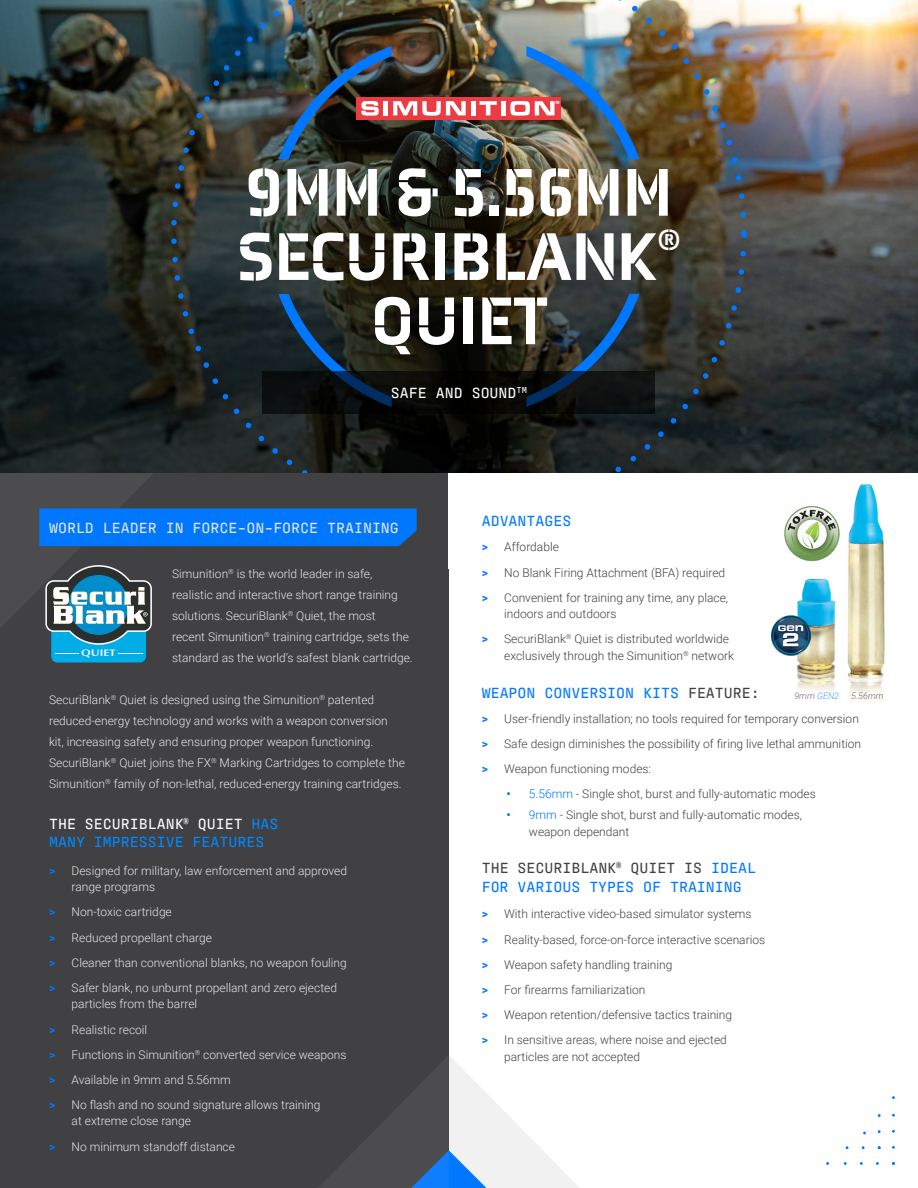
<style>
.page{position:relative;width:918px;height:1188px;background:#fff}
.page>*{position:absolute;margin:0;border:0;box-sizing:border-box;transform-origin:0 0}
.t1{font:900 69px/64.2px "Axia Stencil";color:#fff;text-align:center}
.t2{font:500 15px/19.5px "Antarctican Mono";color:#07f}
.t3{font:500 15px/18px "Antarctican Mono";color:#008aff}
.t4{font:500 15px "Antarctican Mono";color:#e6e7e8}
.t5{font:500 15px "Antarctican Mono";color:#fff}
.t6{font:300 12px/21px "Roboto";color:#e6e7e8}
.t7{font:300 12px/25.2px "Roboto";color:#414042}
.t8{font:italic 300 9px "Roboto";color:#4da0ff}
.t9{font:italic 300 9px "Roboto";color:#6d6e71}
.t10{font:4.5px "Microgramma D Bold Exte";color:#fff}
.s1{color:#fff}
.s2{font-weight:700;color:#07f}
.s3{color:#414042}
.s4{color:#6d6e71}
.s5{color:#07f}
</style>
<div class="page">
<img style="left:0;top:0;width:918px;height:473px">
<img style="left:171px;top:0;width:576px;height:473px">
<div style="left:0;top:473px;width:449px;height:715px;background:#414042"></div>
<svg style="left:319px;top:1056px;width:260px;height:132px"></svg>
<svg style="left:263px;top:372px;width:392px;height:42px;background:#090d0f"></svg>
<div style="left:51px;top:616px;width:95px;height:47px;background:#00ade7;border-radius:6px"></div>
<svg style="left:0;top:474px;width:417px;height:184px"></svg>
<img style="left:797px;top:578px;width:39px;height:114px">
<img style="left:847px;top:484px;width:38px;height:214px">
<img style="left:784px;top:506px;width:56px;height:56px">
<img style="left:771px;top:616px;width:40px;height:41px">
<div style="left:357px;top:97px;width:204px;height:22px;background:#ec3b42"></div>
<img style="left:278px;top:46px;width:188px;height:113px">
<hr style="left:471px;top:101px;width:4px;height:14px;background:#fff">
<svg style="left:480px;top:101px;width:17px;height:14px"></svg>
<hr style="left:501px;top:101px;width:4px;height:14px;background:#fff">
<img style="left:510px;top:46px;width:130px;height:113px">
<p class="t10" style="left:555px;top:100px;width:6px">®</p>
<h1 class="t1" style="left:236px;top:159px;width:447px">9MM &amp; 5.56MM<br>SECURIBLANK<sup>®<br></sup>QUIET</h1>
<p class="t5" style="left:391px;top:381px;width:138px">SAFE AND SOUND<sup>TM</sup></p>
<p class="t4" style="left:49px;top:517px;width:351px">WORLD LEADER IN FORCE-ON-FORCE TRAINING</p>
<p class="t6" style="left:172px;top:562px;width:242px">Simunition<sup>®</sup> is the world leader in safe, realistic and interactive short range training solutions. SecuriBlank<sup>®</sup> Quiet, the most<br>recent Simunition<sup>®</sup> training cartridge, sets the standard as the world’s safest blank cartridge.</p>
<p class="t6" style="left:49px;top:688px;width:357px">SecuriBlank<sup>®</sup> Quiet is designed using the Simunition<sup>®</sup> patented reduced-energy technology and works with a weapon conversion kit, increasing safety and ensuring proper weapon functioning.<br>SecuriBlank<sup>®</sup> Quiet joins the FX<sup>®</sup> Marking Cartridges to complete the Simunition<sup>®</sup> family of non-lethal, reduced-energy training cartridges.</p>
<p class="t3" style="left:49px;top:814px;width:231px"><span class="s1">THE SECURIBLANK</span><sup>®</sup> <span class="s1">QUIET</span> HAS<br>MANY IMPRESSIVE FEATURES</p>
<p class="t6" style="left:72px;top:862px;width:277px;line-height:16.5px;text-indent:-22px"><span class="s2">&gt;</span> Designed for military, law enforcement and approved range programs</p>
<p class="t6" style="left:49px;top:899px;width:299px;line-height:25.2px"><span class="s2">&gt;</span> Non-toxic cartridge<br><span class="s2">&gt;</span> Reduced propellant charge<br><span class="s2">&gt;</span> Cleaner than conventional blanks, no weapon fouling <span class="s2">&gt;</span> Safer blank, no unburnt propellant and zero ejected</p>
<p class="t6" style="left:49px;top:991px;width:299px;line-height:25.2px;text-indent:22px">particles from the barrel<br><span class="s2">&gt;</span> Realistic recoil<br><span class="s2">&gt;</span> Functions in Simunition<sup>®</sup> converted service weapons <span class="s2">&gt;</span> Available in 9mm and 5.56mm<br><span class="s2">&gt;</span> No flash and no sound signature allows training</p>
<p class="t6" style="left:49px;top:1108px;width:187px;line-height:25.2px;text-indent:22px">at extreme close range<br><span class="s2">&gt;</span> No minimum standoff distance</p>
<p class="t2" style="left:482px;top:510px;width:91px">ADVANTAGES</p>
<p class="t7" style="left:482px;top:534px;width:248px"><span class="s2">&gt;</span> Affordable<br><span class="s2">&gt;</span> No Blank Firing Attachment (BFA) required <span class="s2">&gt;</span> Convenient for training any time, any place,</p>
<p class="t7" style="left:482px;top:601px;width:249px;text-indent:22px">indoors and outdoors<br><span class="s2">&gt;</span> SecuriBlank<sup>®</sup> Quiet is distributed worldwide</p>
<p class="t7" style="left:504px;top:643px;width:231px">exclusively through the Simunition<sup>®</sup> network</p>
<p class="t2" style="left:482px;top:681px;width:280px">WEAPON CONVERSION KITS <span class="s3">FEATURE:</span></p>
<p class="t8" style="left:794px;top:690px;width:46px"><span class="s4">9mm</span> GEN2</p>
<p class="t9" style="left:851px;top:690px;width:34px">5.56mm</p>
<p class="t7" style="left:482px;top:706px;width:381px"><span class="s2">&gt;</span> User-friendly installation; no tools required for temporary conversion <span class="s2">&gt;</span> Safe design diminishes the possibility of firing live lethal ammunition <span class="s2">&gt;</span> Weapon functioning modes:</p>
<p class="t7" style="left:506px;top:781px;width:311px"><span class="s2">•</span> <span class="s5">5.56mm</span> - Single shot, burst and fully-automatic modes</p>
<p class="t7" style="left:529px;top:806px;width:275px;line-height:16.5px;text-indent:-23px"><span class="s2">•</span> <span class="s5">9mm</span> - Single shot, burst and fully-automatic modes, weapon dependant</p>
<p class="t2" style="left:482px;top:857px;width:276px"><span class="s3">THE SECURIBLANK</span><sup>®</sup> <span class="s3">QUIET IS</span> IDEAL<br>FOR VARIOUS TYPES OF TRAINING</p>
<p class="t7" style="left:482px;top:901px;width:285px"><span class="s2">&gt;</span> With interactive video-based simulator systems<br><span class="s2">&gt;</span> Reality-based, force-on-force interactive scenarios <span class="s2">&gt;</span> Weapon safety handling training<br><span class="s2">&gt;</span> For firearms familiarization<br><span class="s2">&gt;</span> Weapon retention/defensive tactics training<br><span class="s2">&gt;</span> In sensitive areas, where noise and ejected</p>
<p class="t7" style="left:504px;top:1043px;width:137px">particles are not accepted</p>
</div>
